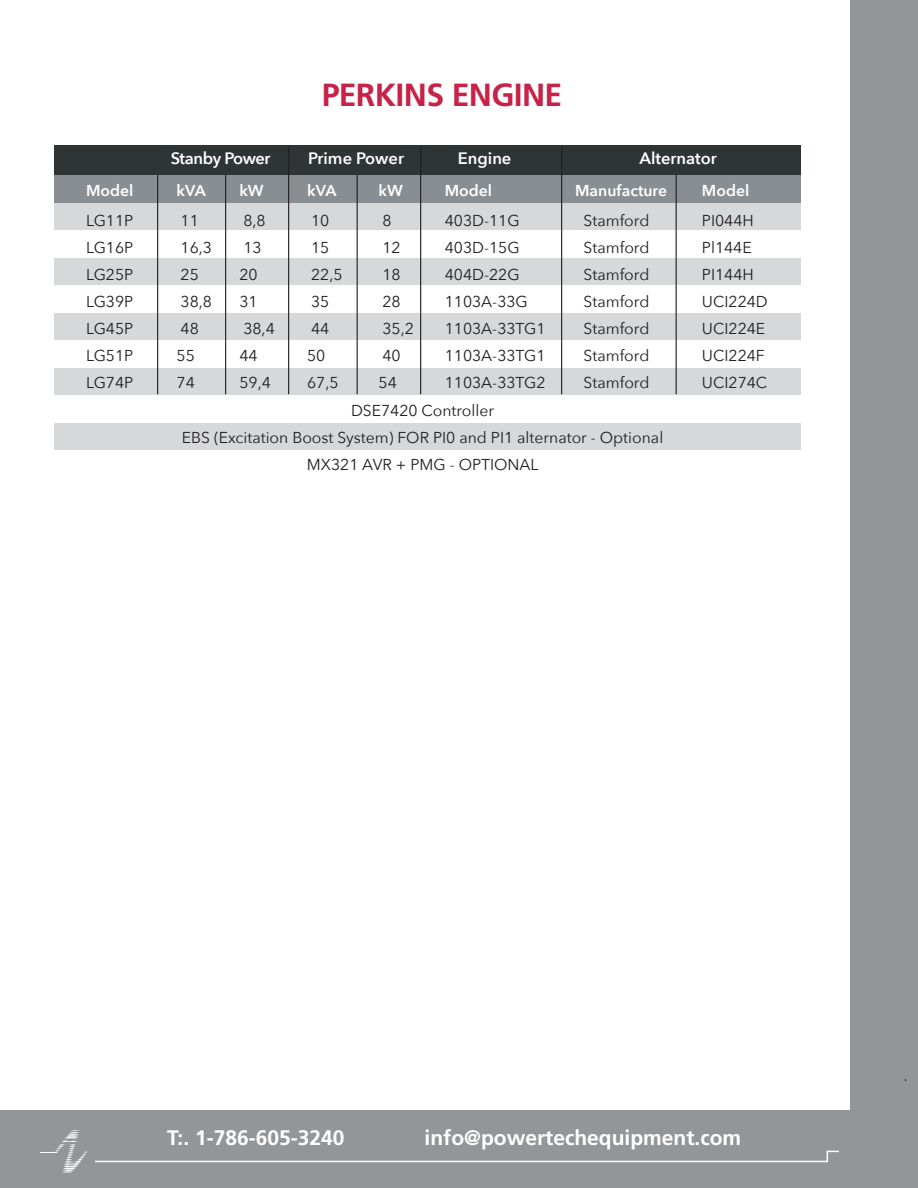
<style>
.page{position:relative;width:918px;height:1188px;background:#fff}
.page>*{position:absolute;margin:0;border:0;box-sizing:border-box;transform-origin:0 0}
.t1{font:700 31.95px "Frutiger";letter-spacing:-.02em;color:#c72247}
.t2{font:700 21px "Frutiger";color:#fff}
.t3{font:600 16.5px "Avenir Next";color:#fff}
.t4{font:600 16.5px "Avenir Next";letter-spacing:-.025em;color:#fff}
.t5{font:15.75px/27px "Avenir Next";color:#201d1e;text-align:center}
.t6{font:600 15.75px "Avenir Next";color:#fff}
</style>
<div class="page">
<div style="left:850px;top:0;width:68px;height:1188px;background:#939698"></div>
<div style="left:0;top:1110px;width:918px;height:78px;background:#939698"></div>
<svg style="left:40px;top:1130px;width:47px;height:43px"></svg>
<svg style="left:95px;top:1150px;width:744px;height:13px"></svg>
<div style="left:55px;top:174px;width:746px;height:30px;background:#898e92"></div>
<div style="left:55px;top:203px;width:746px;height:26px;background:#d7d8da"></div>
<div style="left:55px;top:258px;width:746px;height:26px;background:#d7d8da"></div>
<div style="left:55px;top:313px;width:746px;height:26px;background:#d7d8da"></div>
<div style="left:55px;top:368px;width:746px;height:26px;background:#d7d8da"></div>
<div style="left:55px;top:423px;width:746px;height:26px;background:#d7d8da"></div>
<hr style="left:157px;top:146px;width:1px;height:248px;background:#201d1e">
<hr style="left:225px;top:163px;width:1px;height:231px;background:#201d1e">
<hr style="left:357px;top:163px;width:1px;height:231px;background:#201d1e">
<hr style="left:676px;top:163px;width:1px;height:231px;background:#201d1e">
<div style="left:55px;top:145px;width:746px;height:30px;background:#2f3434"></div>
<hr style="left:288px;top:146px;width:1px;height:248px;background:#201d1e">
<hr style="left:420px;top:146px;width:1px;height:248px;background:#201d1e">
<hr style="left:561px;top:146px;width:1px;height:248px;background:#201d1e">
<h1 class="t1" style="left:322px;top:77px;width:242px">PERKINS ENGINE</h1>
<p class="t4" style="left:171px;top:148px;width:101px">Stanby Power</p>
<p class="t3" style="left:308px;top:148px;width:97px">Prime Power</p>
<p class="t3" style="left:458px;top:148px;width:55px">Engine</p>
<p class="t3" style="left:639px;top:148px;width:79px">Alternator</p>
<p class="t6" style="left:86px;top:181px;width:49px">Model</p>
<p class="t6" style="left:177px;top:181px;width:31px">kVA</p>
<p class="t6" style="left:239px;top:181px;width:26px">kW</p>
<p class="t6" style="left:307px;top:181px;width:31px">kVA</p>
<p class="t6" style="left:379px;top:181px;width:26px">kW</p>
<p class="t6" style="left:445px;top:181px;width:49px">Model</p>
<p class="t6" style="left:575px;top:181px;width:93px">Manufacture</p>
<p class="t6" style="left:702px;top:181px;width:49px">Model</p>
<p class="t5" style="left:86px;top:207px;width:49px">LG11P</p>
<p class="t5" style="left:181px;top:207px;width:20px">11</p>
<p class="t5" style="left:243px;top:207px;width:24px">8,8</p>
<p class="t5" style="left:311px;top:207px;width:20px">10</p>
<p class="t5" style="left:382px;top:207px;width:11px">8</p>
<p class="t5" style="left:445px;top:207px;width:76px">403D-11G</p>
<p class="t5" style="left:584px;top:207px;width:67px">Stamford</p>
<p class="t5" style="left:702px;top:207px;width:53px">PI044H</p>
<p class="t5" style="left:86px;top:234px;width:49px">LG16P</p>
<p class="t5" style="left:181px;top:234px;width:33px">16,3</p>
<p class="t5" style="left:243px;top:234px;width:20px">13</p>
<p class="t5" style="left:311px;top:234px;width:20px">15</p>
<p class="t5" style="left:382px;top:234px;width:20px">12</p>
<p class="t5" style="left:445px;top:234px;width:76px">403D-15G</p>
<p class="t5" style="left:584px;top:234px;width:67px">Stamford</p>
<p class="t5" style="left:702px;top:234px;width:51px">Pl144E</p>
<p class="t5" style="left:86px;top:261px;width:49px">LG25P</p>
<p class="t5" style="left:181px;top:261px;width:20px">25</p>
<p class="t5" style="left:239px;top:261px;width:20px">20</p>
<p class="t5" style="left:311px;top:261px;width:33px">22,5</p>
<p class="t5" style="left:382px;top:261px;width:20px">18</p>
<p class="t5" style="left:445px;top:261px;width:76px">404D-22G</p>
<p class="t5" style="left:584px;top:261px;width:67px">Stamford</p>
<p class="t5" style="left:702px;top:261px;width:53px">PI144H</p>
<p class="t5" style="left:86px;top:288px;width:49px">LG39P</p>
<p class="t5" style="left:181px;top:288px;width:33px">38,8</p>
<p class="t5" style="left:239px;top:288px;width:20px">31</p>
<p class="t5" style="left:311px;top:288px;width:20px">35</p>
<p class="t5" style="left:382px;top:288px;width:20px">28</p>
<p class="t5" style="left:445px;top:288px;width:85px">1103A-33G</p>
<p class="t5" style="left:584px;top:288px;width:67px">Stamford</p>
<p class="t5" style="left:702px;top:288px;width:67px">UCI224D</p>
<p class="t5" style="left:86px;top:315px;width:49px">LG45P</p>
<p class="t5" style="left:181px;top:315px;width:20px">48</p>
<p class="t5" style="left:243px;top:315px;width:33px">38,4</p>
<p class="t5" style="left:311px;top:315px;width:20px">44</p>
<p class="t5" style="left:382px;top:315px;width:33px">35,2</p>
<p class="t5" style="left:445px;top:315px;width:102px">1103A-33TG1</p>
<p class="t5" style="left:584px;top:315px;width:67px">Stamford</p>
<p class="t5" style="left:702px;top:315px;width:65px">UCI224E</p>
<p class="t5" style="left:86px;top:342px;width:49px">LG51P</p>
<p class="t5" style="left:177px;top:342px;width:20px">55</p>
<p class="t5" style="left:239px;top:342px;width:20px">44</p>
<p class="t5" style="left:307px;top:342px;width:20px">50</p>
<p class="t5" style="left:382px;top:342px;width:20px">40</p>
<p class="t5" style="left:445px;top:342px;width:102px">1103A-33TG1</p>
<p class="t5" style="left:584px;top:342px;width:67px">Stamford</p>
<p class="t5" style="left:702px;top:342px;width:64px">UCI224F</p>
<p class="t5" style="left:86px;top:369px;width:49px">LG74P</p>
<p class="t5" style="left:177px;top:369px;width:20px">74</p>
<p class="t5" style="left:239px;top:369px;width:33px">59,4</p>
<p class="t5" style="left:307px;top:369px;width:33px">67,5</p>
<p class="t5" style="left:379px;top:369px;width:20px">54</p>
<p class="t5" style="left:445px;top:369px;width:102px">1103A-33TG2</p>
<p class="t5" style="left:584px;top:369px;width:67px">Stamford</p>
<p class="t5" style="left:702px;top:369px;width:67px">UCI274C</p>
<p class="t5" style="left:182px;top:397px;width:483px">DSE7420 Controller<br>EBS (Excitation Boost System) FOR PI0 and PI1 alternator - Optional<br>MX321 AVR + PMG - OPTIONAL</p>
<h2 class="t2" style="left:167px;top:1125px;width:179px">T:. 1-786-605-3240</h2>
<h2 class="t2" style="left:425px;top:1126px;width:318px">info@powertechequipment.com</h2>
</div>
